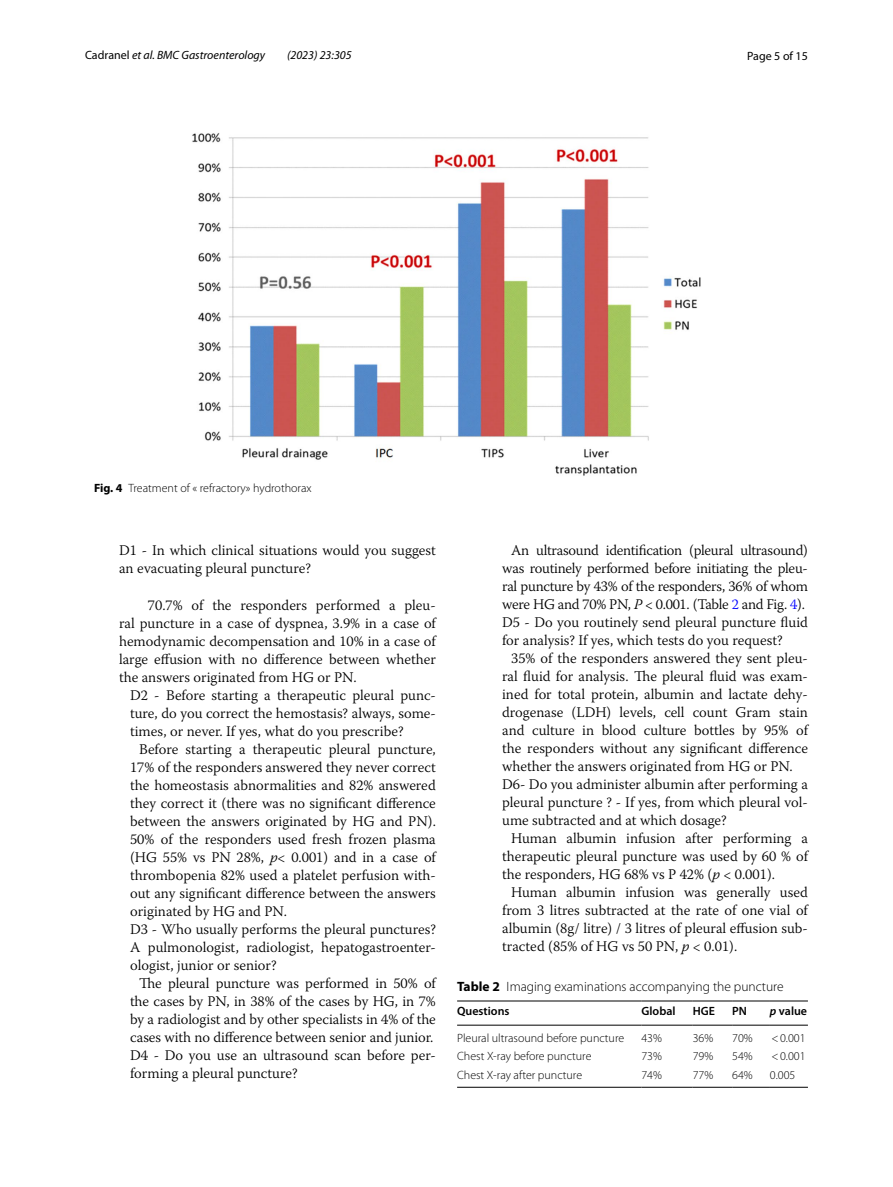
<style>
.page{position:relative;width:893px;height:1187px;background:#fff}
.page>*{position:absolute;margin:0;border:0;box-sizing:border-box;transform-origin:0 0}
.t1{font:300 14.7px/18px "Warnock Pro";color:#000}
.t2{font:300 14.7px/18px "Warnock Pro";letter-spacing:-.02em;color:#000}
.t3{font:300 13.5px "Myriad Pro";color:#000}
.t4{font:300 12px "Myriad Pro";color:#000}
.t5{font:italic 12px "Myriad Pro";color:#000}
.t6{font:600 12px "Myriad Pro";color:#000}
.t7{font:12px "Myriad Pro";color:#000}
.s1{font-style:normal}
.s2{font-weight:700}
.s3{font-style:italic}
.s4{color:#00f}
</style>
<div class="page">
<hr style="left:457px;top:1000px;width:184px;height:1px;background:#000">
<hr style="left:457px;top:1024px;width:184px;height:1px;background:#000">
<hr style="left:641px;top:1000px;width:52px;height:1px;background:#000">
<hr style="left:641px;top:1024px;width:52px;height:1px;background:#000">
<hr style="left:693px;top:1000px;width:39px;height:1px;background:#000">
<hr style="left:693px;top:1024px;width:39px;height:1px;background:#000">
<hr style="left:732px;top:1000px;width:38px;height:1px;background:#000">
<hr style="left:732px;top:1024px;width:38px;height:1px;background:#000">
<hr style="left:770px;top:1000px;width:38px;height:1px;background:#000">
<hr style="left:770px;top:1024px;width:38px;height:1px;background:#000">
<hr style="left:457px;top:1086px;width:184px;height:1px;background:#000">
<hr style="left:641px;top:1086px;width:52px;height:1px;background:#000">
<hr style="left:693px;top:1086px;width:39px;height:1px;background:#000">
<hr style="left:732px;top:1086px;width:38px;height:1px;background:#000">
<hr style="left:770px;top:1086px;width:38px;height:1px;background:#000">
<img style="left:192px;top:133px;width:509px;height:343px">
<p class="t5" style="left:85px;top:48px;width:182px"><span class="s1">Cadranel</span> et al. BMC Gastroenterology</p>
<p class="t5" style="left:287px;top:48px;width:66px">(2023) 23:305</p>
<p class="t7" style="left:747px;top:48px;width:62px">Page 5 of 15</p>
<p class="t4" style="left:94px;top:481px;width:219px"><span class="s2">Fig. 4</span> Treatment of « refractory» hydrothorax</p>
<p class="t1" style="left:119px;top:541px;width:318px">D1 - In which clinical situations would you suggest an evacuating pleural puncture?</p>
<p class="t1" style="left:119px;top:596px;width:318px;text-align:justify;text-indent:29px">70.7% of the responders performed a pleu&shy;ral puncture in a case of dyspnea, 3.9% in a case of hemodynamic decompensation and 10% in a case of large effusion with no difference between whether the answers originated from HG or PN.</p>
<p class="t1" style="left:130px;top:686px;width:307px;text-align:justify">D2 - Before starting a therapeutic pleural punc&shy;ture, do you correct the hemostasis? always, some&shy;times, or never. If yes, what do you prescribe?</p>
<p class="t1" style="left:130px;top:740px;width:307px;text-indent:9px">Before starting a therapeutic pleural puncture, 17% of the responders answered they never correct the homeostasis abnormalities and 82% answered they correct it (there was no significant difference between the answers originated by HG and PN).<br>50% of the responders used fresh frozen plasma (HG 55% vs PN 28%, <span class="s3">p</span>&lt; 0.001) and in a case of thrombopenia 82% used a platelet perfusion with&shy;out any significant difference between the answers originated by HG and PN.<br>D3 - Who usually performs the pleural punctures?<br>A pulmonologist, radiologist, hepatogastroenter&shy;ologist, junior or senior?</p>
<p class="t1" style="left:130px;top:974px;width:307px;text-indent:9px">The pleural puncture was performed in 50% of the cases by PN, in 38% of the cases by HG, in 7% by a radiologist and by other specialists in 4% of the cases with no difference between senior and junior.<br>D4 - Do you use an ultrasound scan before per&shy;forming a pleural puncture?</p>
<p class="t2" style="left:502px;top:541px;width:307px;text-indent:9px">An ultrasound identification (pleural ultrasound) was routinely performed before initiating the pleu&shy;ral puncture by 43% of the responders, 36% of whom were HG and 70% PN, <span class="s3">P</span> &lt; 0.001. (Table <span class="s4">2</span> and Fig. <span class="s4">4</span>).<br>D5 - Do you routinely send pleural puncture fluid for analysis? If yes, which tests do you request?</p>
<p class="t1" style="left:502px;top:649px;width:307px;text-indent:9px">35% of the responders answered they sent pleu&shy;ral fluid for analysis. The pleural fluid was exam&shy;ined for total protein, albumin and lactate dehy&shy;drogenase (LDH) levels, cell count Gram stain and culture in blood culture bottles by 95% of the responders without any significant difference whether the answers originated from HG or PN.<br>D6- Do you administer albumin after performing a pleural puncture ? - If yes, from which pleural vol&shy;ume subtracted and at which dosage?</p>
<p class="t1" style="left:502px;top:829px;width:307px;text-align:justify;text-indent:9px">Human albumin infusion after performing a therapeutic pleural puncture was used by 60 % of the responders, HG 68% vs P 42% (<span class="s3">p</span> &lt; 0.001).</p>
<p class="t1" style="left:502px;top:883px;width:307px;text-align:justify;text-indent:9px">Human albumin infusion was generally used from 3 litres subtracted at the rate of one vial of albumin (8g/ litre) / 3 litres of pleural effusion sub&shy;tracted (85% of HG vs 50 PN, <span class="s3">p</span> &lt; 0.01).</p>
<p class="t3" style="left:457px;top:979px;width:328px"><span class="s2">Table 2</span> Imaging examinations accompanying the puncture</p>
<p class="t6" style="left:457px;top:1003px;width:54px">Questions</p>
<p class="t6" style="left:641px;top:1003px;width:36px">Global</p>
<p class="t6" style="left:693px;top:1003px;width:24px">HGE</p>
<p class="t6" style="left:732px;top:1003px;width:16px">PN</p>
<p class="t6" style="left:770px;top:1003px;width:39px"><span class="s3">p</span> value</p>
<p class="t4" style="left:457px;top:1031px;width:169px">Pleural ultrasound before puncture</p>
<p class="t4" style="left:641px;top:1031px;width:22px">43%</p>
<p class="t4" style="left:693px;top:1031px;width:22px">36%</p>
<p class="t4" style="left:732px;top:1031px;width:22px">70%</p>
<p class="t4" style="left:771px;top:1031px;width:36px">&lt;0.001</p>
<p class="t4" style="left:457px;top:1049px;width:136px">Chest X-ray before puncture</p>
<p class="t4" style="left:641px;top:1049px;width:22px">73%</p>
<p class="t4" style="left:693px;top:1049px;width:22px">79%</p>
<p class="t4" style="left:732px;top:1049px;width:22px">54%</p>
<p class="t4" style="left:771px;top:1049px;width:36px">&lt;0.001</p>
<p class="t4" style="left:457px;top:1067px;width:127px">Chest X-ray after puncture</p>
<p class="t4" style="left:641px;top:1067px;width:22px">74%</p>
<p class="t4" style="left:693px;top:1067px;width:22px">77%</p>
<p class="t4" style="left:732px;top:1067px;width:22px">64%</p>
<p class="t4" style="left:770px;top:1067px;width:27px">0.005</p>
</div>
